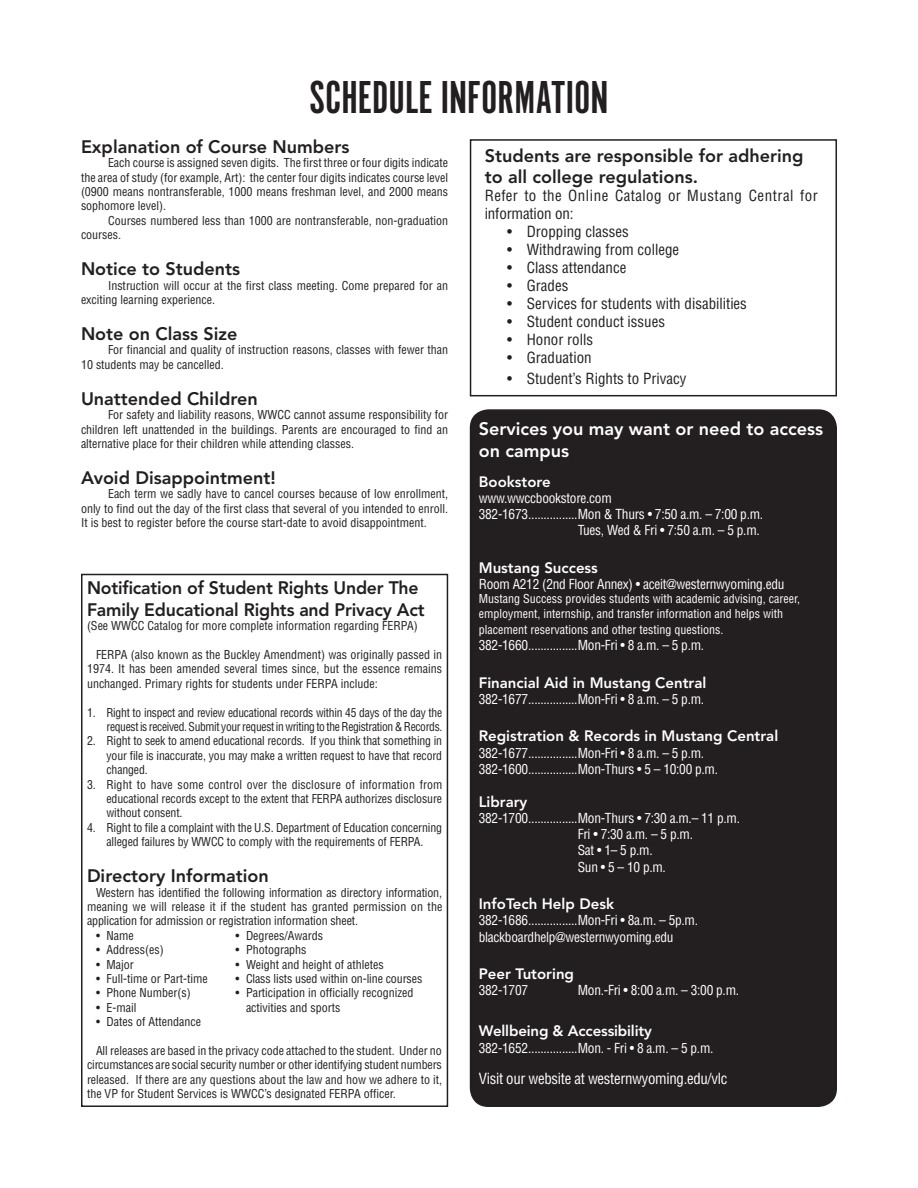
<style>
.page{position:relative;width:918px;height:1188px;background:#fff}
.page>*{position:absolute;margin:0;border:0;box-sizing:border-box;transform-origin:0 0}
.Heading{font:48px "Alternate Got No 1 D";color:#231f20}
.t1{font:800 18px/21.6px "Avenir LT Std";color:#231f20}
.t2{font:800 18px/21.6px "Avenir LT Std";color:#fff}
.t3{font:condensed 15px "Helvetica LT Std";color:#231f20}
.t4{font:800 15px "Avenir LT Std";color:#fff}
.t5{font:condensed 15px/18px "Helvetica LT Std";letter-spacing:.025em;color:#231f20}
.t6{font:condensed 15px "Helvetica LT Std";letter-spacing:-.02em;color:#fff}
.t7{font:condensed 13.5px "Helvetica LT Std";letter-spacing:-.02em;color:#fff}
.t8{font:condensed 12px/14.4px "Helvetica LT Std";color:#231f20;text-align:justify}
.t9{font:condensed 12px/14.4px "Helvetica LT Std";color:#fff}
.t10{font:condensed 12px/14.4px "Helvetica LT Std";letter-spacing:-.025em;color:#231f20;text-align:right}
</style>
<div class="page">
<div style="left:471px;top:410px;width:365px;height:696px;background:#231f20;border-radius:18px"></div>
<div style="left:470px;top:409px;width:367px;height:698px;border:2px solid #231f20;border-radius:18px"></div>
<div style="left:81px;top:574px;width:367px;height:533px;border:2px solid #231f20"></div>
<div style="left:470px;top:139px;width:367px;height:257px;border:2px solid #231f20"></div>
<p class="Heading" style="left:309px;top:72px;width:301px">SCHEDULE INFORMATION</p>
<p class="t1" style="left:81px;top:136px;width:270px">Explanation of Course Numbers</p>
<p class="t8" style="left:81px;top:156px;width:369px;text-indent:27px">Each course is assigned seven digits. The first three or four digits indicate the area of study (for example, Art): the center four digits indicates course level (0900 means nontransferable, 1000 means freshman level, and 2000 means sophomore level).</p>
<p class="t8" style="left:81px;top:213px;width:369px;text-indent:27px">Courses numbered less than 1000 are nontransferable, non-graduation courses.</p>
<p class="t1" style="left:81px;top:258px;width:161px">Notice to Students</p>
<p class="t8" style="left:81px;top:278px;width:369px;text-indent:27px">Instruction will occur at the first class meeting. Come prepared for an exciting learning experience.</p>
<p class="t1" style="left:81px;top:323px;width:158px">Note on Class Size</p>
<p class="t8" style="left:81px;top:343px;width:369px;text-indent:27px">For financial and quality of instruction reasons, classes with fewer than<br>10 students may be cancelled.</p>
<p class="t1" style="left:81px;top:388px;width:178px">Unattended Children</p>
<p class="t8" style="left:81px;top:408px;width:369px;text-indent:27px">For safety and liability reasons, WWCC cannot assume responsibility for children left unattended in the buildings. Parents are encouraged to find an alternative place for their children while attending classes.</p>
<p class="t1" style="left:81px;top:467px;width:196px">Avoid Disappointment!</p>
<p class="t8" style="left:81px;top:487px;width:369px;text-indent:27px">Each term we sadly have to cancel courses because of low enrollment, only to find out the day of the first class that several of you intended to enroll.<br>It is best to register before the course start-date to avoid disappointment.</p>
<p class="t1" style="left:485px;top:145px;width:320px">Students are responsible for adhering to all college regulations.</p>
<p class="t5" style="left:485px;top:187px;width:334px">Refer to the Online Catalog or Mustang Central for information on:</p>
<p class="t3" style="left:507px;top:223px;width:123px">• Dropping classes</p>
<p class="t3" style="left:507px;top:241px;width:173px">• Withdrawing from college</p>
<p class="t3" style="left:507px;top:259px;width:121px">• Class attendance</p>
<p class="t3" style="left:507px;top:277px;width:63px">• Grades</p>
<p class="t3" style="left:507px;top:295px;width:241px">• Services for students with disabilities</p>
<p class="t3" style="left:507px;top:313px;width:159px">• Student conduct issues</p>
<p class="t3" style="left:507px;top:331px;width:87px">• Honor rolls</p>
<p class="t3" style="left:507px;top:349px;width:86px">• Graduation</p>
<p class="t3" style="left:507px;top:370px;width:181px">• Student’s Rights to Privacy</p>
<p class="t2" style="left:479px;top:418px;width:346px">Services you may want or need to access on campus</p>
<p class="t4" style="left:479px;top:473px;width:73px">Bookstore</p>
<p class="t7" style="left:479px;top:490px;width:134px">www.wwccbookstore.com</p>
<p class="t7" style="left:479px;top:506px;width:286px">382-1673................Mon &amp; Thurs • 7:50 a.m. – 7:00 p.m.</p>
<p class="t7" style="left:578px;top:522px;width:184px">Tues, Wed &amp; Fri • 7:50 a.m. – 5 p.m.</p>
<p class="t4" style="left:479px;top:559px;width:121px">Mustang Success</p>
<p class="t7" style="left:479px;top:576px;width:307px">Room A212 (2nd Floor Annex) • aceit@westernwyoming.edu</p>
<p class="t9" style="left:479px;top:592px;width:323px">Mustang Success provides students with academic advising, career, employment, internship, and transfer information and helps with</p>
<p class="t9" style="left:479px;top:622px;width:246px">placement reservations and other testing questions.</p>
<p class="t7" style="left:479px;top:637px;width:227px">382-1660................Mon-Fri • 8 a.m. – 5 p.m.</p>
<p class="t4" style="left:479px;top:674px;width:229px">Financial Aid in Mustang Central</p>
<p class="t7" style="left:479px;top:691px;width:227px">382-1677................Mon-Fri • 8 a.m. – 5 p.m.</p>
<p class="t4" style="left:479px;top:727px;width:301px">Registration &amp; Records in Mustang Central</p>
<p class="t7" style="left:479px;top:744px;width:227px">382-1677................Mon-Fri • 8 a.m. – 5 p.m.</p>
<p class="t7" style="left:479px;top:761px;width:241px">382-1600................Mon-Thurs • 5 – 10:00 p.m.</p>
<p class="t4" style="left:479px;top:793px;width:50px">Library</p>
<p class="t7" style="left:479px;top:810px;width:263px">382-1700................Mon-Thurs • 7:30 a.m.– 11 p.m.</p>
<p class="t7" style="left:578px;top:826px;width:117px">Fri • 7:30 a.m. – 5 p.m.</p>
<p class="t7" style="left:578px;top:842px;width:76px">Sat • 1– 5 p.m.</p>
<p class="t7" style="left:578px;top:858px;width:90px">Sun • 5 – 10 p.m.</p>
<p class="t4" style="left:479px;top:895px;width:137px">InfoTech Help Desk</p>
<p class="t7" style="left:479px;top:912px;width:221px">382-1686................Mon-Fri • 8a.m. – 5p.m.</p>
<p class="t7" style="left:479px;top:928px;width:196px">blackboardhelp@westernwyoming.edu</p>
<p class="t4" style="left:479px;top:965px;width:97px">Peer Tutoring</p>
<p class="t7" style="left:479px;top:982px;width:51px">382-1707</p>
<p class="t7" style="left:578px;top:982px;width:163px">Mon.-Fri • 8:00 a.m. – 3:00 p.m.</p>
<p class="t4" style="left:479px;top:1022px;width:175px">Wellbeing &amp; Accessibility</p>
<p class="t7" style="left:479px;top:1039px;width:236px">382-1652................Mon. - Fri • 8 a.m. – 5 p.m.</p>
<p class="t6" style="left:479px;top:1069px;width:250px">Visit our website at westernwyoming.edu/vlc</p>
<p class="t1" style="left:87px;top:577px;width:339px">Notification of Student Rights Under The<br>Family Educational Rights and Privacy Act</p>
<p class="t8" style="left:87px;top:618px;width:332px">(See WWCC Catalog for more complete information regarding FERPA)</p>
<p class="t8" style="left:87px;top:647px;width:357px;text-indent:9px">FERPA (also known as the Buckley Amendment) was originally passed in 1974. It has been amended several times since, but the essence remains unchanged. Primary rights for students under FERPA include:</p>
<p class="t10" style="left:87px;top:705px;width:357px">1. Right to inspect and review educational records within 45 days of the day the request is received. Submit your request in writing to the Registration &amp; Records.</p>
<p class="t8" style="left:106px;top:734px;width:337px;text-indent:-20px">2. Right to seek to amend educational records. If you think that something in your file is inaccurate, you may make a written request to have that record changed.</p>
<p class="t8" style="left:106px;top:777px;width:337px;text-indent:-20px">3. Right to have some control over the disclosure of information from educational records except to the extent that FERPA authorizes disclosure without consent.</p>
<p class="t8" style="left:87px;top:820px;width:357px;text-align:center">4. Right to file a complaint with the U.S. Department of Education concerning alleged failures by WWCC to comply with the requirements of FERPA.</p>
<p class="t1" style="left:87px;top:865px;width:183px">Directory Information</p>
<p class="t8" style="left:87px;top:885px;width:357px;text-indent:9px">Western has identified the following information as directory information, meaning we will release it if the student has granted permission on the application for admission or registration information sheet.</p>
<p class="t8" style="left:96px;top:928px;width:39px">• Name</p>
<p class="t8" style="left:236px;top:928px;width:89px">• Degrees/Awards</p>
<p class="t8" style="left:96px;top:942px;width:69px">• Address(es)</p>
<p class="t8" style="left:236px;top:942px;width:73px">• Photographs</p>
<p class="t8" style="left:96px;top:957px;width:39px">• Major</p>
<p class="t8" style="left:236px;top:957px;width:150px">• Weight and height of athletes</p>
<p class="t8" style="left:96px;top:971px;width:113px">• Full-time or Part-time</p>
<p class="t8" style="left:236px;top:971px;width:188px">• Class lists used within on-line courses</p>
<p class="t8" style="left:96px;top:986px;width:96px">• Phone Number(s)</p>
<p class="t8" style="left:236px;top:986px;width:180px">• Participation in officially recognized</p>
<p class="t8" style="left:96px;top:1000px;width:42px">• E-mail</p>
<p class="t8" style="left:246px;top:1000px;width:96px">activities and sports</p>
<p class="t8" style="left:96px;top:1014px;width:107px">• Dates of Attendance</p>
<p class="t8" style="left:87px;top:1043px;width:357px;text-indent:9px">All releases are based in the privacy code attached to the student. Under no circumstances are social security number or other identifying student numbers released. If there are any questions about the law and how we adhere to it, the VP for Student Services is WWCC’s designated FERPA officer.</p>
</div>
